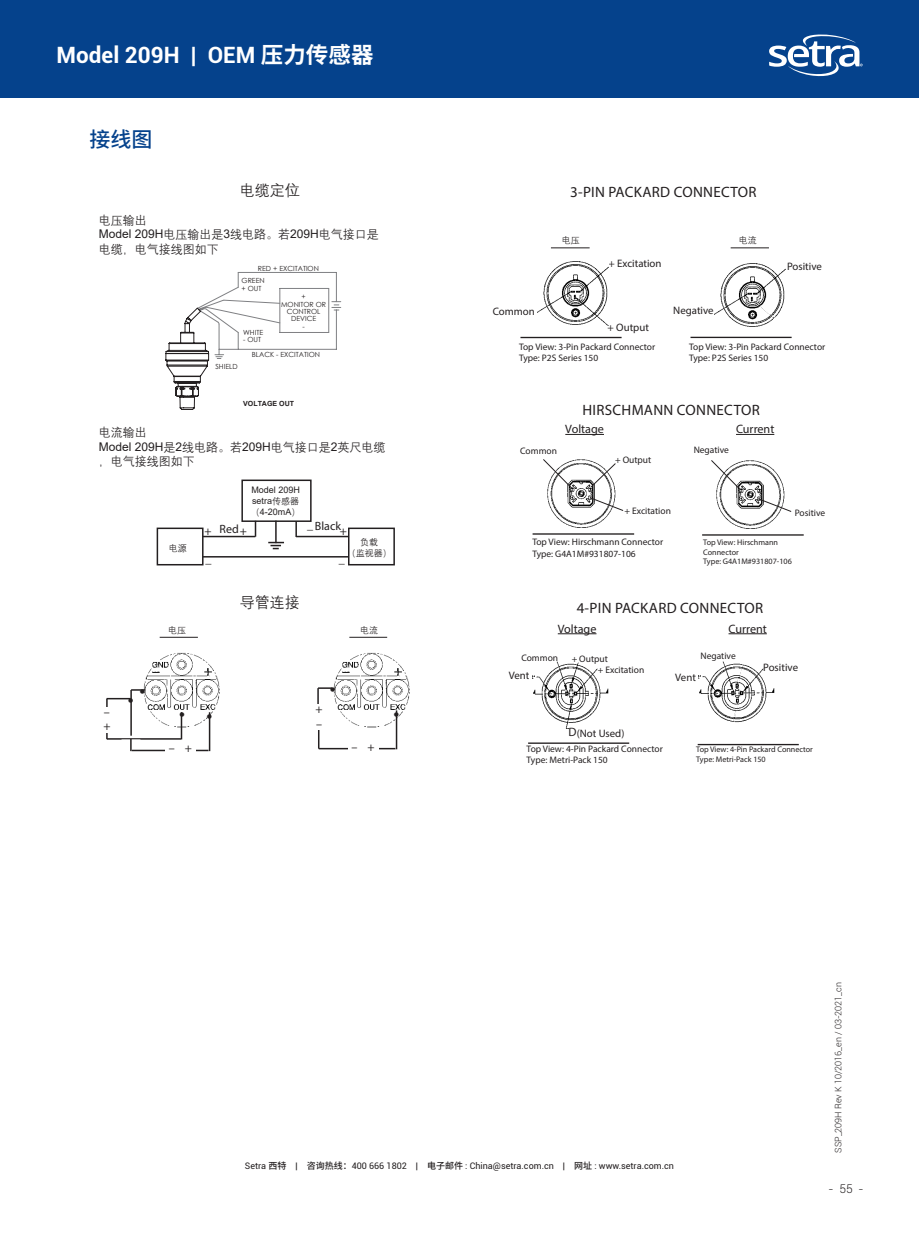
<style>
.page{position:relative;width:919px;height:1238px;background:#fff}
.page>*{position:absolute;margin:0;border:0;box-sizing:border-box;transform-origin:0 0}
.t1{font:700 22.5px "Roboto";color:#fff}
.t2{font:21px "Myriad Pro";color:#231f20}
.t3{font:500 21px "Source Han Sans CN";color:#05428c}
.t4{font:15px "Myriad Pro";letter-spacing:.02em;color:#231f20}
.t5{font:15px "Deng Xian";color:#231f20}
.t6{font:12.15px "Myriad Pro";color:#231f20}
.t7{font:12px/14.4px "Deng Xian";color:#231f20}
.t8{font:12px "Arial";color:#231f20}
.t9{font:12px/14.4px "Myriad Pro";color:#231f20}
.t10{font:300 12px "Roboto";color:#231f20}
.t11{font:10.8px "Myriad Pro";color:#231f20}
.t12{font:9.45px/11.4px "Myriad Pro";color:#231f20}
.t13{font:9px "Roboto";color:#231f20}
.t14{font:300 9px "Roboto";color:#231f20}
.t15{font:9px/10.8px "Arial";color:#231f20}
.t16{font:9px/10.8px "Deng Xian";color:#231f20;text-align:center}
.t17{font:8.1px/9.8px "Myriad Pro";color:#231f20}
.t18{font:7.05px/7.4px "Century Gothic";color:#231f20}
.t19{font:700 7.05px "Arial";color:#231f20}
.s1{font-family:"Source Han Sans CN"}
.s2{font-family:"Arial"}
.s3{font-family:"Deng Xian"}
.s4{font-family:"Source Han Sans CN";font-weight:500}
</style>
<div class="page">
<div style="left:0;top:0;width:918px;height:98px;background:#05428c"></div>
<svg style="left:769px;top:34px;width:93px;height:43px"></svg>
<img style="left:532px;top:661px;width:76px;height:68px">
<img style="left:698px;top:661px;width:76px;height:62px">
<img style="left:716px;top:460px;width:68px;height:69px">
<img style="left:547px;top:459px;width:68px;height:69px">
<div style="left:241px;top:479px;width:70px;height:43px;border:2px solid #231f20"></div>
<div style="left:157px;top:527px;width:46px;height:38px;border:2px solid #231f20"></div>
<div style="left:348px;top:527px;width:47px;height:38px;border:2px solid #231f20"></div>
<hr style="left:202px;top:536px;width:53px;height:1px;background:#231f20">
<svg style="left:255px;top:521px;width:1px;height:15px"></svg>
<svg style="left:295px;top:521px;width:2px;height:16px"></svg>
<hr style="left:296px;top:536px;width:53px;height:1px;background:#231f20">
<hr style="left:203px;top:556px;width:145px;height:1px;background:#231f20">
<hr style="left:275px;top:520px;width:2px;height:23px;background:#231f20">
<svg style="left:268px;top:542px;width:16px;height:7px"></svg>
<hr style="left:528px;top:742px;width:101px;height:1px;background:#231f20">
<hr style="left:697px;top:744px;width:101px;height:1px;background:#231f20">
<svg style="left:543px;top:459px;width:29px;height:29px"></svg>
<svg style="left:590px;top:463px;width:26px;height:24px"></svg>
<svg style="left:589px;top:497px;width:34px;height:14px"></svg>
<hr style="left:532px;top:533px;width:102px;height:1px;background:#231f20">
<svg style="left:711px;top:460px;width:29px;height:29px"></svg>
<svg style="left:757px;top:498px;width:34px;height:14px"></svg>
<hr style="left:702px;top:534px;width:101px;height:1px;background:#231f20">
<hr style="left:520px;top:337px;width:101px;height:1px;background:#231f20">
<hr style="left:690px;top:337px;width:101px;height:1px;background:#231f20">
<hr style="left:551px;top:247px;width:38px;height:1px;background:#231f20">
<hr style="left:730px;top:247px;width:38px;height:1px;background:#231f20">
<hr style="left:565px;top:434px;width:39px;height:1px;background:#231f20">
<hr style="left:736px;top:434px;width:38px;height:1px;background:#231f20">
<hr style="left:557px;top:633px;width:39px;height:1px;background:#231f20">
<hr style="left:728px;top:633px;width:38px;height:1px;background:#231f20">
<hr style="left:160px;top:637px;width:38px;height:1px;background:#231f20">
<hr style="left:349px;top:637px;width:38px;height:1px;background:#231f20">
<img style="left:334px;top:652px;width:76px;height:75px">
<hr style="left:396px;top:710px;width:1px;height:39px;background:#231f20">
<svg style="left:318px;top:730px;width:1px;height:18px"></svg>
<svg style="left:317px;top:687px;width:15px;height:17px"></svg>
<hr style="left:319px;top:747px;width:76px;height:2px;background:#231f20">
<div style="left:348px;top:741px;width:30px;height:22px;background:#fff"></div>
<img style="left:144px;top:652px;width:75px;height:75px">
<hr style="left:209px;top:712px;width:1px;height:39px;background:#231f20">
<svg style="left:131px;top:689px;width:14px;height:1px"></svg>
<hr style="left:130px;top:690px;width:2px;height:45px;background:#231f20">
<hr style="left:132px;top:749px;width:76px;height:2px;background:#231f20">
<div style="left:165px;top:743px;width:30px;height:21px;background:#fff"></div>
<svg style="left:181px;top:712px;width:1px;height:27px"></svg>
<hr style="left:107px;top:738px;width:74px;height:1px;background:#231f20">
<hr style="left:106px;top:698px;width:2px;height:41px;background:#231f20">
<svg style="left:108px;top:698px;width:23px;height:1px"></svg>
<div style="left:94px;top:706px;width:26px;height:26px;background:#fff"></div>
<div style="left:121px;top:739px;width:19px;height:7px;border:2px solid #fff"></div>
<svg style="left:130px;top:739px;width:2px;height:12px"></svg>
<img style="left:537px;top:261px;width:72px;height:64px">
<img style="left:714px;top:263px;width:71px;height:64px">
<hr style="left:238px;top:272px;width:98px;height:1px;background:#7f8083">
<hr style="left:238px;top:349px;width:98px;height:1px;background:#7f8083">
<hr style="left:336px;top:272px;width:1px;height:30px;background:#7f8083">
<hr style="left:280px;top:288px;width:49px;height:1px;background:#7f8083">
<hr style="left:280px;top:332px;width:49px;height:1px;background:#7f8083">
<hr style="left:328px;top:288px;width:1px;height:44px;background:#7f8083">
<svg style="left:332px;top:301px;width:9px;height:9px"></svg>
<hr style="left:336px;top:310px;width:1px;height:39px;background:#7f8083">
<svg style="left:165px;top:272px;width:115px;height:138px"></svg>
<svg style="left:737px;top:661px;width:8px;height:21px"></svg>
<svg style="left:729px;top:704px;width:9px;height:19px"></svg>
<svg style="left:752px;top:299px;width:33px;height:28px"></svg>
<h1 class="t1" style="left:57px;top:39px;width:318px">Model 209H | OEM <span class="s1">压力传感器</span></h1>
<h2 class="t3" style="left:89px;top:127px;width:65px">接线图</h2>
<h3 class="t5" style="left:240px;top:181px;width:61px">电缆定位</h3>
<p class="t7" style="left:99px;top:213px;width:282px">电压输出<br><span class="s2">Model 209H</span>电压输出是<span class="s2">3</span>线电路。若<span class="s2">209H</span>电气接口是电缆，电气接线图如下</p>
<p class="t18" style="left:258px;top:264px;width:62px">RED + EXCITATION</p>
<p class="t18" style="left:241px;top:277px;width:25px">GREEN + OUT</p>
<p class="t18" style="left:243px;top:328px;width:21px">WHITE</p>
<p class="t18" style="left:243px;top:336px;width:20px">- OUT</p>
<p class="t18" style="left:281px;top:293px;width:47px;text-align:center">+<br>MONITOR OR<br>CONTROL<br>DEVICE<br>-</p>
<p class="t18" style="left:215px;top:362px;width:24px">SHIELD</p>
<p class="t18" style="left:252px;top:350px;width:70px">BLACK - EXCITATION</p>
<p class="t19" style="left:243px;top:398px;width:52px">VOLTAGE OUT</p>
<p class="t7" style="left:99px;top:425px;width:49px">电流输出</p>
<p class="t8" style="left:99px;top:438px;width:288px">Model 209H<span class="s3">是</span>2<span class="s3">线电路。若</span>209H<span class="s3">电气接口是</span>2<span class="s3">英尺电缆</span></p>
<p class="t7" style="left:99px;top:454px;width:98px">，电气接线图如下</p>
<p class="t15" style="left:251px;top:484px;width:51px">Model 209H setra<span class="s3">传感器（</span>4-20mA<span class="s3">）</span></p>
<p class="t16" style="left:169px;top:542px;width:19px">电源</p>
<p class="t9" style="left:307px;top:518px;width:35px">_Black</p>
<p class="t9" style="left:205px;top:523px;width:9px">+</p>
<p class="t9" style="left:219px;top:522px;width:29px">Red+</p>
<p class="t9" style="left:340px;top:523px;width:9px">+</p>
<p class="t9" style="left:205px;top:551px;width:7px">_</p>
<p class="t9" style="left:339px;top:551px;width:7px">_</p>
<p class="t16" style="left:347px;top:536px;width:46px">负载<br>（监视器）</p>
<h3 class="t5" style="left:240px;top:592px;width:61px">导管连接</h3>
<p class="t16" style="left:168px;top:624px;width:19px">电压</p>
<p class="t16" style="left:360px;top:624px;width:19px">电流</p>
<h2 class="t2" style="left:128px;top:681px;width:19px">• •</h2>
<h2 class="t2" style="left:330px;top:674px;width:7px">•</h2>
<p class="t9" style="left:103px;top:704px;width:9px">– +</p>
<h2 class="t2" style="left:206px;top:701px;width:7px">•</h2>
<h2 class="t2" style="left:179px;top:700px;width:7px">•</h2>
<p class="t9" style="left:315px;top:702px;width:9px">+ –</p>
<h2 class="t2" style="left:393px;top:700px;width:7px">•</h2>
<p class="t9" style="left:169px;top:740px;width:25px">– +</p>
<p class="t9" style="left:351px;top:739px;width:25px">– +</p>
<h3 class="t4" style="left:570px;top:182px;width:188px">3-PIN PACKARD CONNECTOR</h3>
<p class="t11" style="left:492px;top:305px;width:44px">Common</p>
<p class="t16" style="left:562px;top:234px;width:19px">电压</p>
<p class="t16" style="left:738px;top:234px;width:19px">电流</p>
<p class="t11" style="left:608px;top:256px;width:55px">+ Excitation</p>
<p class="t11" style="left:607px;top:321px;width:43px">+ Output</p>
<p class="t11" style="left:673px;top:304px;width:42px">Negative</p>
<p class="t11" style="left:787px;top:259px;width:36px">Positive</p>
<p class="t12" style="left:519px;top:341px;width:138px">Top View: 3-Pin Packard Connector<br>Type: P2S Series 150</p>
<p class="t12" style="left:689px;top:341px;width:138px">Top View: 3-Pin Packard Connector<br>Type: P2S Series 150</p>
<p class="t12" style="left:520px;top:445px;width:38px">Common</p>
<h3 class="t4" style="left:582px;top:400px;width:179px">HIRSCHMANN CONNECTOR</h3>
<p class="t6" style="left:565px;top:421px;width:40px">Voltage</p>
<p class="t6" style="left:736px;top:421px;width:40px">Current</p>
<p class="t12" style="left:615px;top:454px;width:38px">+ Output</p>
<p class="t12" style="left:693px;top:444px;width:37px">Negative</p>
<p class="t12" style="left:624px;top:505px;width:48px">+ Excitation</p>
<p class="t12" style="left:794px;top:506px;width:32px">Positive</p>
<p class="t12" style="left:532px;top:536px;width:132px">Top View: Hirschmann Connector<br>Type: G4A1M#931807-106</p>
<p class="t17" style="left:703px;top:537px;width:90px">Top View: Hirschmann<br>Connector<br>Type: G4A1M#931807-106</p>
<h3 class="t4" style="left:576px;top:599px;width:188px">4-PIN PACKARD CONNECTOR</h3>
<p class="t6" style="left:557px;top:621px;width:40px">Voltage</p>
<p class="t6" style="left:728px;top:621px;width:40px">Current</p>
<p class="t12" style="left:521px;top:652px;width:38px">Common</p>
<p class="t12" style="left:571px;top:653px;width:38px">+ Output</p>
<p class="t11" style="left:508px;top:669px;width:22px">Vent</p>
<p class="t12" style="left:597px;top:663px;width:48px">+ Excitation</p>
<p class="t12" style="left:700px;top:650px;width:37px">Negative</p>
<p class="t11" style="left:675px;top:670px;width:22px">Vent</p>
<p class="t11" style="left:763px;top:660px;width:36px">Positive</p>
<p class="t6" style="left:568px;top:724px;width:10px">D</p>
<p class="t12" style="left:526px;top:743px;width:138px">Top View: 4-Pin Packard Connector<br>Type: Metri-Pack 150</p>
<p class="t11" style="left:576px;top:726px;width:49px">(Not Used)</p>
<p class="t17" style="left:696px;top:744px;width:118px">Top View: 4-Pin Packard Connector<br>Type: Metri-Pack 150</p>
<p class="t13" style="left:245px;top:1159px;width:430px">Setra <span class="s4">西特</span> | <span class="s4">咨询热线：</span>400 666 1802 | <span class="s4">电子邮件</span> : China@setra.com.cn | <span class="s4">网址</span> : www.setra.com.cn</p>
<p class="t14" style="left:831px;top:1152px;width:172px;rotate:-90deg">SSP_209H Rev K 10/2016_en / 03-2021_cn</p>
<p class="t10" style="left:828px;top:1180px;width:37px">- 55 -</p>
</div>
